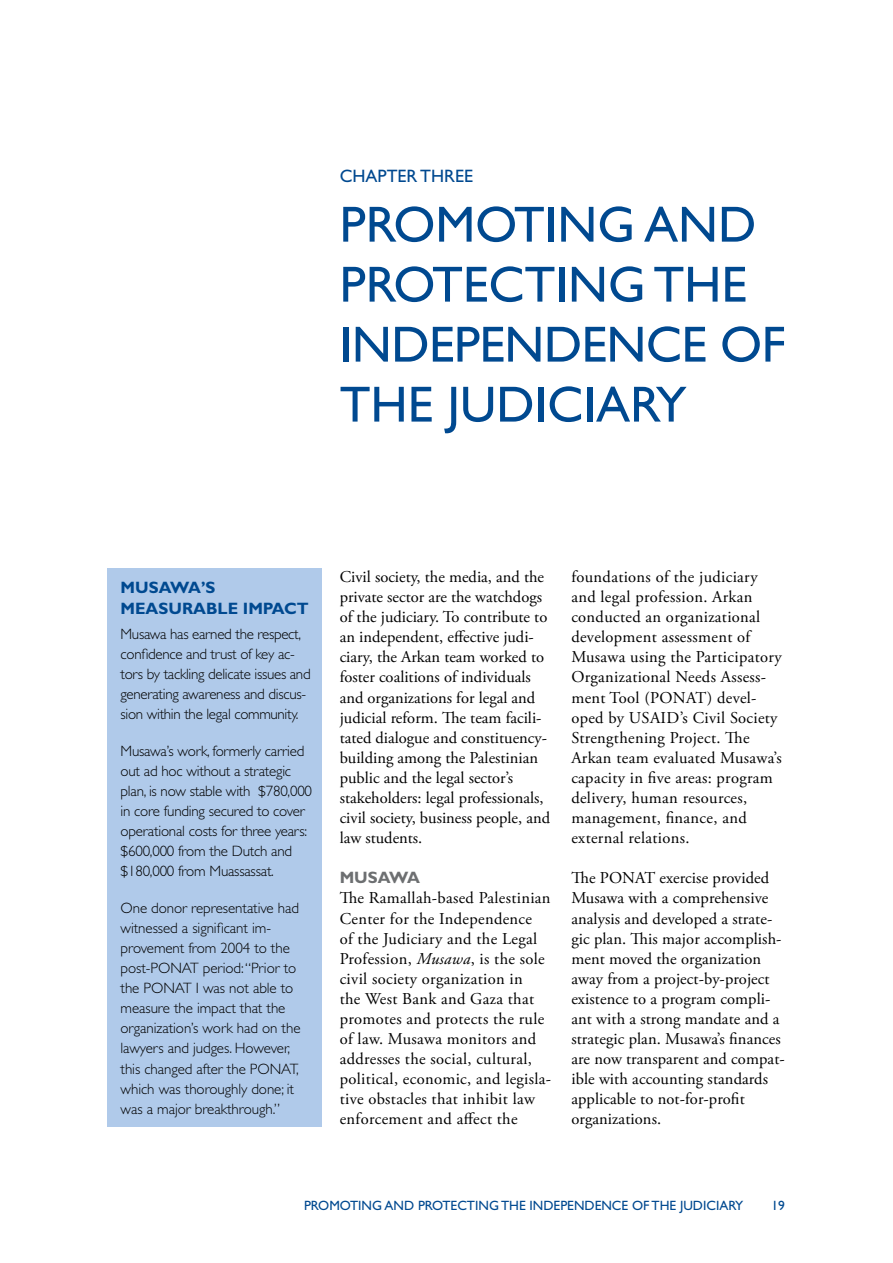
<style>
.page{position:relative;width:893px;height:1263px;background:#fff}
.page>*{position:absolute;margin:0;border:0;box-sizing:border-box;transform-origin:0 0}
.t1{font:51px "Gill Sans Std";color:#004990}
.t2{font:18px "Gill Sans Std";color:#004990}
.t3{font:16.5px/20.1px "Adobe Garamond Pro";letter-spacing:.005em;color:#000}
.t4{font:700 16.5px/21px "Gill Sans Std";color:#004990}
.t5{font:700 16.5px "Gill Sans Std";color:#6d6f71}
.t6{font:300 15px/20.1px "Gill Sans Std";letter-spacing:-.015em;color:#000}
.t7{font:13.5px "Gill Sans Std";color:#004990}
.s1{font-style:italic}
</style>
<div class="page">
<div style="left:107px;top:568px;width:214px;height:559px;background:#b0caea"></div>
<p class="t2" style="left:340px;top:165px;width:92px">CHAPTER THREE</p>
<h1 class="t1" style="left:340px;top:195px;width:168px">PROMOTING</h1>
<h1 class="t1" style="left:644px;top:195px;width:114px">AN D</h1>
<h1 class="t1" style="left:340px;top:255px;width:58px">PROTECTING</h1>
<h1 class="t1" style="left:653px;top:255px;width:32px">THE</h1>
<h1 class="t1" style="left:340px;top:315px;width:118px">INDEPEN</h1>
<h1 class="t1" style="left:544px;top:315px;width:69px">DENCE</h1>
<h1 class="t1" style="left:720px;top:315px;width:32px">OF</h1>
<h1 class="t1" style="left:340px;top:375px;width:32px">THE</h1>
<h1 class="t1" style="left:447px;top:375px;width:113px">JUDICIAR</h1>
<h1 class="t1" style="left:656px;top:375px;width:32px">Y</h1>
<p class="t4" style="left:121px;top:577px;width:190px">MUSAWA’S<br>MEASURABLE IMPACT</p>
<p class="t6" style="left:121px;top:624px;width:192px">M usawa has earned the respect, confidence and trust of key ac&shy;tors by tackling delicate issues and generating awareness and discus&shy;sion within the legal community.</p>
<p class="t6" style="left:121px;top:741px;width:193px">Musawa’s work, formerly carried out ad hoc without a strategic plan, is now stable with $780,000 in core funding secured to cover operational costs for three years: $600,000 from the Dutch and $180,000 from M uassassat.</p>
<p class="t6" style="left:121px;top:898px;width:181px">One donor representative had witnessed a significant im&shy;provement from 2004 to the post-PONAT period: “Prior to the PONAT I was not able to measure the impact that the organization’s work had on the lawyers and judges. H owever, this changed after the PONAT, which was thoroughly done; it was a major breakthrough.”</p>
<p class="t3" style="left:340px;top:567px;width:212px">Civil society, the media, and the private sector are the watchdogs of the judiciary. To contribute to an independent, effective judi&shy;ciary, the Arkan team worked to foster coalitions of individuals and organizations for legal and judicial reform. The team facili&shy;tated dialogue and constituency&shy;building among the Palestinian public and the legal sector’s stakeholders: legal professionals, civil society, business people, and law students.</p>
<p class="t5" style="left:340px;top:868px;width:78px">MUSAWA</p>
<p class="t3" style="left:340px;top:889px;width:213px">The Ramallah-based Palestinian<br>Center for the Independence<br>of the Judiciary and the Legal<br>Profession, <span class="s1">Musawa</span>, is the sole civil society organization in<br>the West Bank and Gaza that promotes and protects the rule of law. Musawa monitors and addresses the social, cultural, political, economic, and legisla&shy;tive obstacles that inhibit law enforcement and affect the</p>
<p class="t3" style="left:571px;top:567px;width:212px">foundations of the judiciary and legal profession. Arkan conducted an organizational development assessment of<br>Musawa using the Participatory<br>Organizational Needs Assess&shy;ment Tool (PONAT) devel&shy;oped by USAID’s Civil Society<br>Strengthening Project. The<br>Arkan team evaluated Musawa’s capacity in five areas: program delivery, human resources, management, finance, and external relations.</p>
<p class="t3" style="left:571px;top:869px;width:215px">The PONAT exercise provided<br>Musawa with a comprehensive analysis and developed a strate&shy;gic plan. This major accomplish&shy;ment moved the organization away from a project-by-project existence to a program compli&shy;ant with a strong mandate and a strategic plan. Musawa’s finances are now transparent and compat&shy;ible with accounting standards applicable to not-for-profit organizations.</p>
<p class="t7" style="left:304px;top:1197px;width:46px">PROMOTING</p>
<p class="t7" style="left:385px;top:1197px;width:50px">AN D PROTECTING</p>
<p class="t7" style="left:501px;top:1197px;width:10px">THE</p>
<p class="t7" style="left:530px;top:1197px;width:33px">INDEPEN</p>
<p class="t7" style="left:585px;top:1197px;width:20px">DENCE</p>
<p class="t7" style="left:632px;top:1197px;width:29px">OF THE</p>
<p class="t7" style="left:680px;top:1197px;width:31px">JUDICIAR</p>
<p class="t7" style="left:735px;top:1197px;width:10px">Y</p>
<p class="t7" style="left:771px;top:1197px;width:7px">19</p>
</div>
